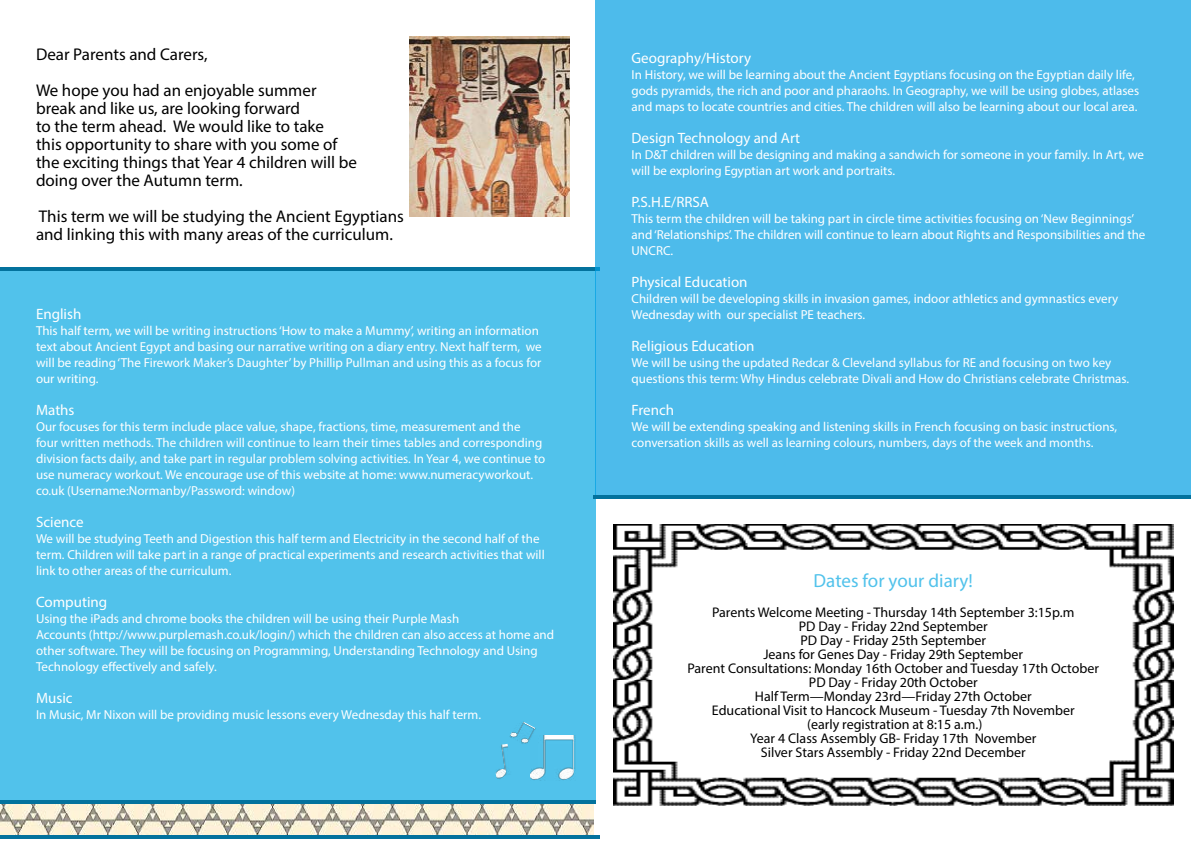
<style>
.page{position:relative;width:1191px;height:842px;background:#fff}
.page>*{position:absolute;margin:0;border:0;box-sizing:border-box;transform-origin:0 0}
.t1{font:19px "Myriad Pro";color:#51c2eb}
.t2{font:17px/18px "Myriad Pro";color:#000}
.t3{font:15px "Myriad Pro";color:#fff}
.t4{font:14px/14px "Myriad Pro";color:#000;text-align:center}
.t5{font:13px/16px "Myriad Pro";color:#fff}
</style>
<div class="page">
<img style="left:613px;top:524px;width:560px;height:282px">
<div style="left:0;top:271px;width:595px;height:530px;background:#51c2eb"></div>
<hr style="left:0;top:267px;width:599px;height:4px;background:#03729d">
<img style="left:531px;top:736px;width:44px;height:44px">
<img style="left:495px;top:744px;width:14px;height:35px">
<img style="left:509px;top:721px;width:27px;height:25px">
<div style="left:595px;top:0;width:596px;height:499px;background:#4dbbeb"></div>
<img style="left:410px;top:36px;width:160px;height:180px">
<hr style="left:594px;top:495px;width:597px;height:4px;background:#03729d">
<img style="left:0;top:804px;width:594px;height:31px">
<hr style="left:0;top:835px;width:599px;height:3px;background:#03729d">
<hr style="left:0;top:800px;width:595px;height:4px;background:#03729d">
<h2 class="t2" style="left:36px;top:36px;width:282px;line-height:36px">Dear Parents and Carers,<br>We hope you had an enjoyable summer</h2>
<h2 class="t2" style="left:36px;top:99px;width:322px">break and like us, are looking forward<br>to the term ahead. We would like to take<br>this opportunity to share with you some of the exciting things that Year 4 children will be doing over the Autumn term.</h2>
<h2 class="t2" style="left:36px;top:207px;width:369px">This term we will be studying the Ancient Egyptians and linking this with many areas of the curriculum.</h2>
<p class="t3" style="left:36px;top:305px;width:47px">English</p>
<p class="t5" style="left:36px;top:322px;width:507px">This half term, we will be writing instructions ‘How to make a Mummy’, writing an information text about Ancient Egypt and basing our narrative writing on a diary entry. Next half term, we will be reading ‘The Firework Maker’s Daughter’ by Phillip Pullman and using this as a focus for our writing.</p>
<p class="t3" style="left:36px;top:401px;width:40px">Maths</p>
<p class="t5" style="left:36px;top:418px;width:511px">Our focuses for this term include place value, shape, fractions, time, measurement and the four written methods. The children will continue to learn their times tables and corresponding division facts daily, and take part in regular problem solving activities. In Year 4, we continue to use numeracy workout. We encourage use of this website at home: www.numeracyworkout. co.uk (Username:Normanby/Password: window)</p>
<p class="t3" style="left:36px;top:513px;width:49px">Science</p>
<p class="t5" style="left:36px;top:530px;width:510px">We will be studying Teeth and Digestion this half term and Electricity in the second half of the term. Children will take part in a range of practical experiments and research activities that will link to other areas of the curriculum.</p>
<p class="t3" style="left:36px;top:593px;width:73px">Computing</p>
<p class="t5" style="left:36px;top:610px;width:519px">Using the iPads and chrome books the children will be using their Purple Mash<br>Accounts (http://www.purplemash.co.uk/login/) which the children can also access at home and other software. They will be focusing on Programming, Understanding Technology and Using Technology effectively and safely.</p>
<p class="t3" style="left:36px;top:689px;width:38px">Music</p>
<p class="t5" style="left:36px;top:706px;width:446px">In Music, Mr Nixon will be providing music lessons every Wednesday this half term.</p>
<p class="t3" style="left:631px;top:49px;width:121px">Geography/History</p>
<p class="t5" style="left:631px;top:67px;width:509px">In History, we will be learning about the Ancient Egyptians focusing on the Egyptian daily life, gods pyramids, the rich and poor and pharaohs. In Geography, we will be using globes, atlases and maps to locate countries and cities. The children will also be learning about our local area.</p>
<p class="t3" style="left:631px;top:129px;width:170px">Design Technology and Art</p>
<p class="t5" style="left:631px;top:147px;width:514px">In D&amp;T children will be designing and making a sandwich for someone in your family. In Art, we will be exploring Egyptian art work and portraits.</p>
<p class="t3" style="left:631px;top:193px;width:79px">P.S.H.E/RRSA</p>
<p class="t5" style="left:631px;top:211px;width:515px">This term the children will be taking part in circle time activities focusing on ‘New Beginnings’ and ‘Relationships’. The children will continue to learn about Rights and Responsibilities and the<br>UNCRC.</p>
<p class="t3" style="left:631px;top:273px;width:118px">Physical Education</p>
<p class="t5" style="left:631px;top:291px;width:488px">Children will be developing skills in invasion games, indoor athletics and gymnastics every<br>Wednesday with our specialist PE teachers.</p>
<p class="t3" style="left:631px;top:337px;width:125px">Religious Education</p>
<p class="t5" style="left:631px;top:355px;width:499px">We will be using the updated Redcar &amp; Cleveland syllabus for RE and focusing on two key questions this term: Why Hindus celebrate Divali and How do Christians celebrate Christmas.</p>
<p class="t3" style="left:631px;top:401px;width:44px">French</p>
<p class="t5" style="left:631px;top:419px;width:487px">We will be extending speaking and listening skills in French focusing on basic instructions, conversation skills as well as learning colours, numbers, days of the week and months.</p>
<h1 class="t1" style="left:813px;top:569px;width:161px">Dates for your diary!</h1>
<p class="t4" style="left:687px;top:605px;width:413px">Parents Welcome Meeting - Thursday 14th September 3:15p.m<br>PD Day - Friday 22nd September<br>PD Day - Friday 25th September<br>Jeans for Genes Day - Friday 29th September<br>Parent Consultations: Monday 16th October and Tuesday 17th October PD Day - Friday 20th October<br>Half Term—Monday 23rd—Friday 27th October<br>Educational Visit to Hancock Museum - Tuesday 7th November<br>(early registration at 8:15 a.m.)<br>Year 4 Class Assembly GB- Friday 17th November<br>Silver Stars Assembly - Friday 22nd December</p>
</div>
